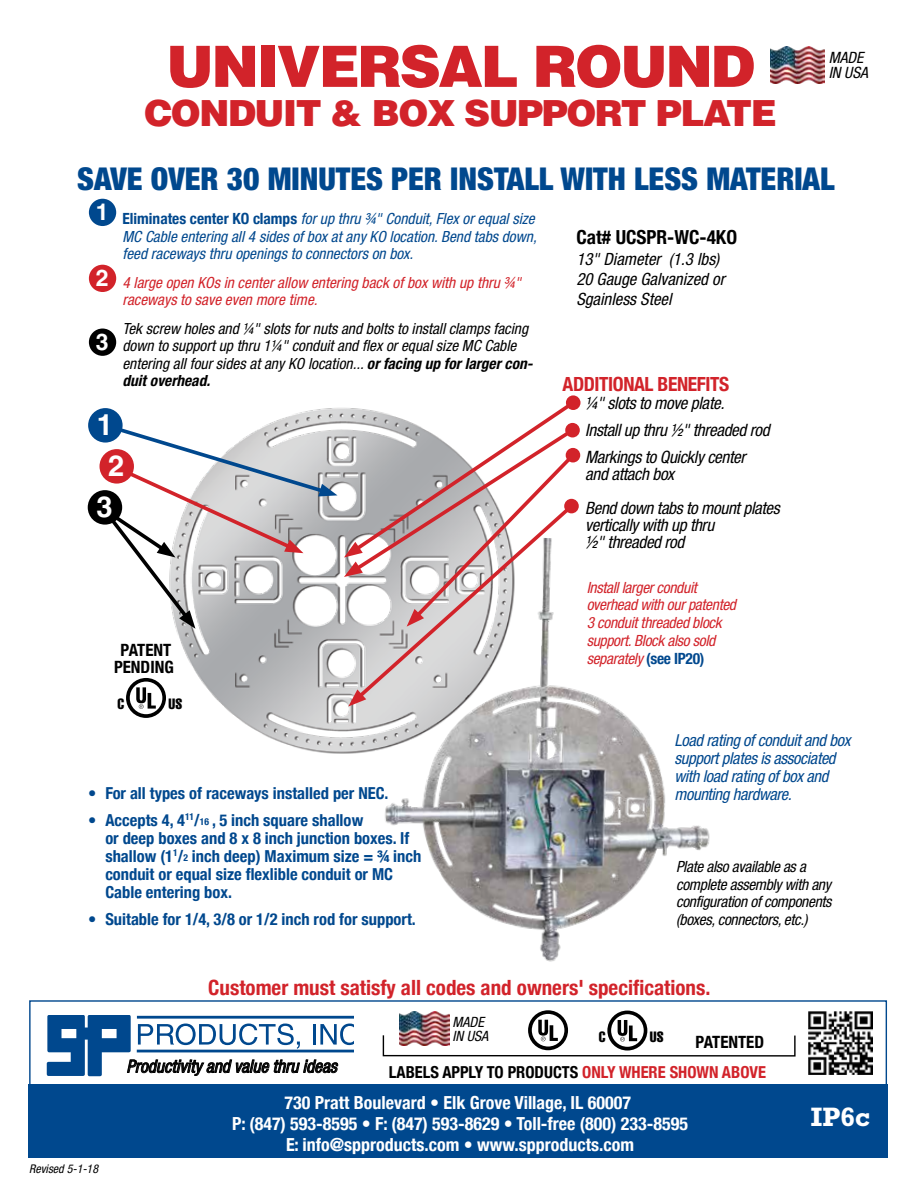
<style>
.page{position:relative;width:918px;height:1188px;background:#fff}
.page>*{position:absolute;margin:0;border:0;box-sizing:border-box;transform-origin:0 0}
.t1{font:900 57px "Helvetica";letter-spacing:-.04em;color:#d2232a}
.t2{font:900 36px "Helvetica";letter-spacing:-.04em;color:#d2232a}
.t3{font:900 condensed 31.5px "Helvetica Neue";color:#00488e}
.t4{font:700 29.1px/41px "Helvetica";color:#fff;text-align:center}
.t5{font:700 27px "Rockwell";color:#fff}
.t6{font:700 23.1px "Helvetica";color:#fff}
.t7{font:700 condensed 21px "Helvetica Neue";color:#d2232a}
.t8{font:700 condensed 19.5px "Helvetica Neue";letter-spacing:-.02em;color:#d2232a}
.t9{font:700 condensed 19.35px "Helvetica Neue";color:#000}
.t10{font:700 condensed 18px/21px "Helvetica Neue";color:#fff;text-align:center}
.t11{font:italic condensed 17.4px "Helvetica Neue";color:#000}
.t12{font:italic condensed 17.1px/26.8px "Helvetica Neue";letter-spacing:-.02em;color:#000}
.t13{font:italic condensed 16.95px/20.2px "Helvetica Neue";color:#000}
.t14{font:700 condensed 16.95px/17px "Helvetica Neue";color:#000;text-align:center}
.t15{font:700 condensed 16.5px/18px "Helvetica Neue";color:#00488e}
.t16{font:italic condensed 16.5px/18px "Helvetica Neue";letter-spacing:-.02em;color:#00488e}
.t17{font:700 condensed 16.5px "Helvetica Neue";color:#000}
.t18{font:italic condensed 15.6px/15.6px "Helvetica Neue";color:#000}
.t19{font:italic condensed 15.45px/17.4px "Helvetica Neue";color:#000}
.t20{font:italic condensed 15.45px/17.4px "Helvetica Neue";color:#00488e}
.t21{font:italic condensed 15.45px/17.7px "Helvetica Neue";letter-spacing:-.02em;color:#d2232a}
.t22{font:italic condensed 15.45px/17.7px "Helvetica Neue";letter-spacing:-.02em;color:#000}
.t23{font:italic condensed 15.45px/17.4px "Helvetica Neue";color:#d2232a}
.t24{font:extra-condensed 14.7px "Helvetica";color:#000}
.t25{font:italic condensed 14.25px/14.2px "Helvetica Neue";color:#000}
.t26{font:italic condensed 12px "Helvetica Neue";color:#000}
.s1{font-weight:700;font-style:normal}
.s2{font-weight:700}
.s3{font-size:9.6px}
.s4{font-weight:700;font-style:normal;color:#00488e}
.s5{color:#d2232a}
</style>
<div class="page">
<div style="left:29px;top:1085px;width:859px;height:73px;background:#00488e"></div>
<svg style="left:607px;top:1011px;width:40px;height:40px"></svg>
<svg style="left:528px;top:1010px;width:40px;height:40px"></svg>
<div style="left:383px;top:1035px;width:413px;height:22px;border:1px solid #000"></div>
<svg style="left:47px;top:1016px;width:307px;height:60px"></svg>
<img style="left:809px;top:1011px;width:63px;height:64px">
<img style="left:400px;top:1012px;width:49px;height:33px">
<img style="left:176px;top:408px;width:193px;height:346px">
<svg style="left:566px;top:395px;width:15px;height:15px"></svg>
<div style="left:566px;top:448px;width:14px;height:14px;background:#d2232a;border-radius:50%"></div>
<svg style="left:352px;top:627px;width:17px;height:77px"></svg>
<svg style="left:348px;top:689px;width:18px;height:18px"></svg>
<svg style="left:565px;top:423px;width:15px;height:14px"></svg>
<svg style="left:344px;top:398px;width:234px;height:229px"></svg>
<div style="left:89px;top:199px;width:27px;height:27px;background:#00488e;border-radius:50%"></div>
<div style="left:88px;top:408px;width:35px;height:35px;background:#00488e;border-radius:50%"></div>
<div style="left:89px;top:265px;width:27px;height:27px;background:#d2232a;border-radius:50%"></div>
<div style="left:89px;top:329px;width:27px;height:27px;background:#000;border-radius:50%"></div>
<svg style="left:126px;top:678px;width:40px;height:40px"></svg>
<svg style="left:88px;top:422px;width:250px;height:207px"></svg>
<div style="left:88px;top:490px;width:34px;height:35px;background:#000;border-radius:50%"></div>
<img style="left:369px;top:534px;width:341px;height:428px">
<img style="left:771px;top:46px;width:54px;height:37px">
<h1 class="t1" style="left:166px;top:29px;width:590px">UNIVERSAL ROUND</h1>
<h2 class="t2" style="left:144px;top:89px;width:634px">CONDUIT &amp; BOX SUPPORT PLATE</h2>
<p class="t18" style="left:829px;top:49px;width:41px">MADE<br>IN USA</p>
<h3 class="t3" style="left:77px;top:160px;width:759px">SAVE OVER 30 MINUTES PER INSTALL WITH LESS MATERIAL</h3>
<p class="t20" style="left:122px;top:210px;width:416px"><span class="s1">Eliminates center KO clamps</span> for up thru ¾" Conduit, Flex or equal size<br>MC Cable entering all 4 sides of box at any KO location. Bend tabs down, feed raceways thru openings to connectors on box.</p>
<p class="t23" style="left:122px;top:274px;width:400px">4 large open KOs in center allow entering back of box with up thru ¾" raceways to save even more time.</p>
<p class="t19" style="left:122px;top:320px;width:412px">Tek screw holes and ¼" slots for nuts and bolts to install clamps facing down to support up thru 1¼" conduit and flex or equal size MC Cable entering all four sides at any KO location... <span class="s2">or facing up for larger con&shy;duit overhead.</span></p>
<h3 class="t6" style="left:96px;top:198px;width:14px">1</h3>
<p class="t9" style="left:576px;top:221px;width:162px">Cat# UCSPR-WC-4KO</p>
<p class="t13" style="left:576px;top:248px;width:150px">13" Diameter (1.3 lbs)<br>20 Gauge Galvanized or<br>Sgainless Steel</p>
<h3 class="t6" style="left:96px;top:264px;width:14px">2</h3>
<h3 class="t6" style="left:96px;top:328px;width:14px">3</h3>
<p class="t8" style="left:563px;top:368px;width:168px">ADDITIONAL BENEFITS</p>
<h3 class="t4" style="left:97px;top:404px;width:29px">1<br>2</h3>
<h3 class="t4" style="left:97px;top:486px;width:18px">3</h3>
<p class="t14" style="left:114px;top:640px;width:61px">PATENT<br>PENDING</p>
<p class="t24" style="left:117px;top:695px;width:8px">C</p>
<p class="t24" style="left:169px;top:695px;width:15px">US</p>
<p class="t15" style="left:88px;top:783px;width:302px">• For all types of raceways installed per NEC.</p>
<p class="t15" style="left:105px;top:810px;width:317px;text-indent:-17px">• Accepts 4, 4<sup>11</sup>/<span class="s3">16</span> , 5 inch square shallow<br>or deep boxes and 8 x 8 inch junction boxes. If shallow (1<sup>1</sup>/<span class="s3">2</span> inch deep) Maximum size = ¾ inch conduit or equal size flexlible conduit or MC Cable entering box.</p>
<p class="t15" style="left:88px;top:909px;width:329px">• Suitable for 1/4, 3/8 or 1/2 inch rod for support.</p>
<p class="t12" style="left:585px;top:390px;width:186px">¼" slots to move plate.<br>Install up thru ½" threaded rod<br>Markings to Quickly center</p>
<p class="t12" style="left:585px;top:457px;width:196px;line-height:34.2px">and attach box<br>Bend down tabs to mount plates</p>
<p class="t12" style="left:585px;top:516px;width:130px;line-height:17.1px">vertically with up thru ½" threaded rod</p>
<p class="t21" style="left:587px;top:578px;width:151px">Install larger conduit overhead with our patented<br>3 conduit threaded block support. Block also sold separately <span class="s4">(see IP20)</span></p>
<p class="t16" style="left:674px;top:731px;width:177px">Load rating of conduit and box support plates is associated with load rating of box and mounting hardware.</p>
<p class="t22" style="left:676px;top:858px;width:157px">Plate also available as a complete assembly with any configuration of components (boxes, connectors, etc.)</p>
<p class="t26" style="left:29px;top:1161px;width:71px">Revised 5-1-18</p>
<p class="t7" style="left:208px;top:970px;width:504px">Customer must satisfy all codes and owners' specifications.</p>
<p class="t25" style="left:453px;top:1014px;width:37px">MADE<br>IN USA</p>
<p class="t24" style="left:599px;top:1027px;width:8px">C</p>
<p class="t24" style="left:650px;top:1027px;width:15px">US</p>
<p class="t17" style="left:389px;top:1059px;width:379px">LABELS APPLY TO PRODUCTS <span class="s5">ONLY WHERE SHOWN ABOVE</span></p>
<p class="t14" style="left:696px;top:1032px;width:70px">PATENTED</p>
<p class="t11" style="left:127px;top:1056px;width:212px">Productivity and value thru ideas</p>
<p class="t10" style="left:232px;top:1090px;width:457px">730 Pratt Boulevard • Elk Grove Village, IL 60007<br>P: (847) 593-8595 • F: (847) 593-8629 • Toll-free (800) 233-8595<br>E: info@spproducts.com • www.spproducts.com</p>
<h3 class="t5" style="left:811px;top:1101px;width:61px">IP6c</h3>
</div>
